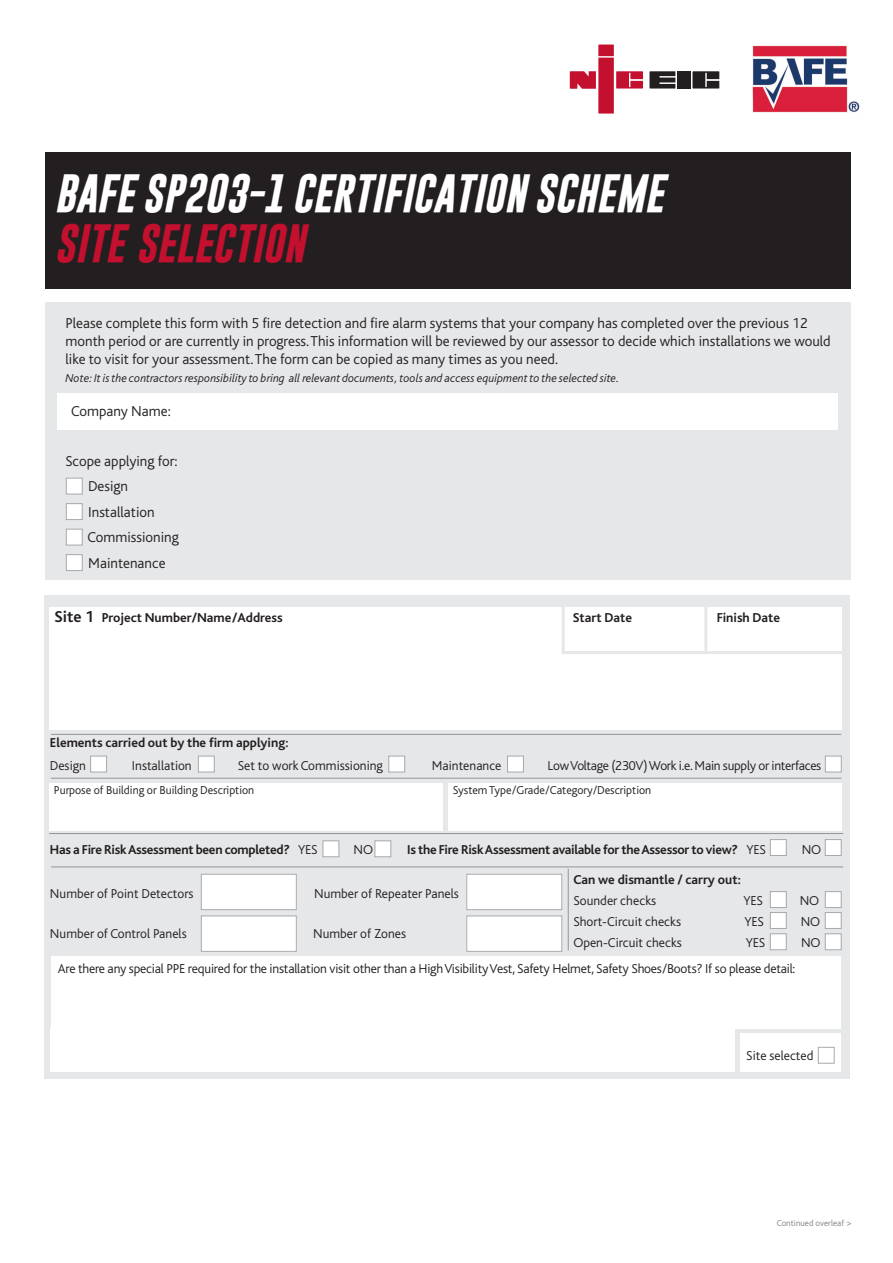
<style>
.page{position:relative;width:893px;height:1263px;background:#fff}
.page>*{position:absolute;margin:0;border:0;box-sizing:border-box;transform-origin:0 0}
.t1{font:italic 700 39px "Gobold";color:#fff}
.t2{font:italic 700 39px "Gobold";color:#c3102f}
.t3{font:300 15px/25.5px "Bliss";color:#231f20}
.t4{font:300 13.5px "Bliss";letter-spacing:-.01em;color:#231f20}
.t5{font:700 13.5px "Bliss";letter-spacing:-.01em;color:#231f20}
.t6{font:italic 300 12px "Bliss";color:#231f20}
.t7{font:300 12px "Bliss";color:#231f20}
.t8{font:300 9px "Bliss";color:#808285}
.s1{font-size:16.5px}
.s2{font-weight:300}
</style>
<div class="page">
<div style="left:45px;top:152px;width:805px;height:136px;background:#231f20"></div>
<div style="left:45px;top:302px;width:805px;height:278px;background:#e6e7e9"></div>
<div style="left:57px;top:394px;width:781px;height:36px;background:#fff"></div>
<svg style="left:692px;top:71px;width:27px;height:18px"></svg>
<svg style="left:649px;top:71px;width:26px;height:18px"></svg>
<div style="left:677px;top:71px;width:13px;height:18px;background:#231f20"></div>
<svg style="left:570px;top:45px;width:73px;height:69px"></svg>
<img style="left:752px;top:45px;width:108px;height:68px">
<div style="left:66px;top:478px;width:16px;height:16px;background:#fff"></div>
<div style="left:66px;top:478px;width:17px;height:16px;border:1px solid #a8a9ad"></div>
<div style="left:66px;top:504px;width:16px;height:16px;background:#fff"></div>
<div style="left:66px;top:503px;width:17px;height:17px;border:1px solid #a8a9ad"></div>
<div style="left:66px;top:529px;width:16px;height:16px;background:#fff"></div>
<div style="left:66px;top:529px;width:17px;height:16px;border:1px solid #a8a9ad"></div>
<div style="left:66px;top:555px;width:16px;height:16px;background:#fff"></div>
<div style="left:66px;top:554px;width:17px;height:17px;border:1px solid #a8a9ad"></div>
<div style="left:44px;top:595px;width:806px;height:483px;background:#e6e7e9"></div>
<div style="left:91px;top:756px;width:16px;height:16px;background:#fff"></div>
<div style="left:90px;top:756px;width:17px;height:16px;border:1px solid #a8a9ad"></div>
<div style="left:198px;top:756px;width:16px;height:16px;background:#fff"></div>
<div style="left:198px;top:756px;width:17px;height:16px;border:1px solid #a8a9ad"></div>
<div style="left:389px;top:756px;width:16px;height:16px;background:#fff"></div>
<div style="left:388px;top:756px;width:17px;height:16px;border:1px solid #a8a9ad"></div>
<div style="left:507px;top:756px;width:16px;height:16px;background:#fff"></div>
<div style="left:507px;top:756px;width:17px;height:16px;border:1px solid #a8a9ad"></div>
<div style="left:825px;top:756px;width:16px;height:16px;background:#fff"></div>
<div style="left:825px;top:756px;width:17px;height:16px;border:1px solid #a8a9ad"></div>
<hr style="left:51px;top:734px;width:790px;height:1px;background:#939598">
<hr style="left:51px;top:778px;width:790px;height:1px;background:#939598">
<div style="left:51px;top:957px;width:790px;height:72px;background:#fff"></div>
<div style="left:50px;top:607px;width:792px;height:122px;background:#fff"></div>
<div style="left:50px;top:783px;width:393px;height:47px;background:#fff"></div>
<div style="left:740px;top:1033px;width:101px;height:38px;background:#fff"></div>
<div style="left:50px;top:1027px;width:685px;height:44px;background:#fff"></div>
<div style="left:449px;top:783px;width:393px;height:47px;background:#fff"></div>
<hr style="left:568px;top:869px;width:1px;height:81px;background:#939598">
<div style="left:201px;top:874px;width:95px;height:36px;background:#fff"></div>
<div style="left:201px;top:874px;width:96px;height:36px;border:1px solid #a8a9ad"></div>
<div style="left:201px;top:916px;width:95px;height:35px;background:#fff"></div>
<div style="left:201px;top:915px;width:96px;height:37px;border:1px solid #a8a9ad"></div>
<div style="left:467px;top:874px;width:95px;height:36px;background:#fff"></div>
<div style="left:466px;top:874px;width:96px;height:36px;border:1px solid #a8a9ad"></div>
<div style="left:467px;top:916px;width:95px;height:35px;background:#fff"></div>
<div style="left:466px;top:915px;width:96px;height:37px;border:1px solid #a8a9ad"></div>
<div style="left:770px;top:934px;width:16px;height:16px;background:#fff"></div>
<div style="left:770px;top:933px;width:17px;height:17px;border:1px solid #a8a9ad"></div>
<div style="left:825px;top:934px;width:16px;height:16px;background:#fff"></div>
<div style="left:825px;top:933px;width:17px;height:17px;border:1px solid #a8a9ad"></div>
<div style="left:770px;top:912px;width:16px;height:16px;background:#fff"></div>
<div style="left:770px;top:912px;width:17px;height:17px;border:1px solid #a8a9ad"></div>
<div style="left:825px;top:912px;width:16px;height:16px;background:#fff"></div>
<div style="left:825px;top:912px;width:17px;height:17px;border:1px solid #a8a9ad"></div>
<div style="left:770px;top:891px;width:16px;height:16px;background:#fff"></div>
<div style="left:770px;top:891px;width:17px;height:17px;border:1px solid #a8a9ad"></div>
<div style="left:825px;top:891px;width:16px;height:16px;background:#fff"></div>
<div style="left:825px;top:891px;width:17px;height:17px;border:1px solid #a8a9ad"></div>
<div style="left:323px;top:841px;width:16px;height:16px;background:#fff"></div>
<div style="left:323px;top:840px;width:16px;height:17px;border:1px solid #a8a9ad"></div>
<div style="left:375px;top:841px;width:16px;height:16px;background:#fff"></div>
<div style="left:375px;top:840px;width:16px;height:17px;border:1px solid #a8a9ad"></div>
<hr style="left:49px;top:833px;width:794px;height:1px;background:#939598">
<hr style="left:51px;top:866px;width:792px;height:1px;background:#939598">
<div style="left:770px;top:839px;width:16px;height:16px;background:#fff"></div>
<div style="left:770px;top:839px;width:17px;height:17px;border:1px solid #a8a9ad"></div>
<div style="left:825px;top:839px;width:16px;height:16px;background:#fff"></div>
<div style="left:825px;top:839px;width:17px;height:17px;border:1px solid #a8a9ad"></div>
<div style="left:818px;top:1047px;width:17px;height:16px;border:1px solid #a8a9ad"></div>
<hr style="left:562px;top:604px;width:3px;height:50px;background:#e6e7e9">
<hr style="left:704px;top:604px;width:3px;height:49px;background:#e6e7e9">
<hr style="left:562px;top:651px;width:283px;height:3px;background:#e6e7e9">
<h1 class="t1" style="left:55px;top:176px;width:610px">BAFE SP203-1 CERTIFICATION SCHEME</h1>
<h1 class="t2" style="left:55px;top:225px;width:251px">SITE SELECTION</h1>
<p class="t3" style="left:65px;top:315px;width:767px;line-height:18px">Please complete this form with 5 fire detection and fire alarm systems that your company has completed over the previous 12 month period or are currently in progress.This information will be reviewed by our assessor to decide which installations we would like to visit for your assessment.The form can be copied as many times as you need.</p>
<p class="t6" style="left:65px;top:373px;width:555px">Note: It is the contractors responsibility to bring all relevant documents, tools and access equipment to the selected site.</p>
<p class="t3" style="left:71px;top:400px;width:101px">Company Name:</p>
<p class="t3" style="left:88px;top:449px;width:93px;text-indent:-22px">Scope applying for:<br>Design<br>Installation<br>Commissioning<br>Maintenance</p>
<p class="t5" style="left:55px;top:612px;width:230px"><span class="s1">Site 1</span> Project Number/Name/Address</p>
<p class="t5" style="left:573px;top:612px;width:61px">Start Date</p>
<p class="t5" style="left:717px;top:612px;width:65px">Finish Date</p>
<p class="t5" style="left:50px;top:738px;width:240px">Elements carried out by the firm applying:</p>
<p class="t4" style="left:50px;top:760px;width:38px">Design</p>
<p class="t4" style="left:132px;top:760px;width:61px">Installation</p>
<p class="t4" style="left:238px;top:760px;width:147px">Set to work Commissioning</p>
<p class="t4" style="left:432px;top:760px;width:71px">Maintenance</p>
<p class="t4" style="left:547px;top:760px;width:275px">Low Voltage (230V) Work i.e. Main supply or interfaces</p>
<p class="t7" style="left:54px;top:786px;width:202px">Purpose of Building or Building Description</p>
<p class="t7" style="left:453px;top:786px;width:200px">System Type/Grade/Category/Description</p>
<p class="t5" style="left:50px;top:845px;width:269px">Has a Fire Risk Assessment been completed? <span class="s2">YES</span></p>
<p class="t4" style="left:354px;top:845px;width:21px">NO</p>
<p class="t5" style="left:407px;top:845px;width:360px">Is the Fire Risk Assessment available for the Assessor to view? <span class="s2">YES</span></p>
<p class="t4" style="left:802px;top:845px;width:21px">NO</p>
<p class="t4" style="left:50px;top:888px;width:145px">Number of Point Detectors</p>
<p class="t4" style="left:314px;top:888px;width:146px">Number of Repeater Panels</p>
<p class="t4" style="left:50px;top:929px;width:138px">Number of Control Panels</p>
<p class="t4" style="left:313px;top:929px;width:95px">Number of Zones</p>
<p class="t5" style="left:573px;top:874px;width:169px">Can we dismantle / carry out:</p>
<p class="t4" style="left:573px;top:895px;width:84px">Sounder checks</p>
<p class="t4" style="left:743px;top:895px;width:21px">YES</p>
<p class="t4" style="left:800px;top:895px;width:21px">NO</p>
<p class="t4" style="left:573px;top:916px;width:109px">Short-Circuit checks</p>
<p class="t4" style="left:744px;top:916px;width:21px">YES</p>
<p class="t4" style="left:801px;top:916px;width:21px">NO</p>
<p class="t4" style="left:573px;top:937px;width:110px">Open-Circuit checks</p>
<p class="t4" style="left:746px;top:937px;width:21px">YES</p>
<p class="t4" style="left:801px;top:937px;width:21px">NO</p>
<p class="t4" style="left:58px;top:963px;width:739px">Are there any special PPE required for the installation visit other than a High Visibility Vest, Safety Helmet, Safety Shoes/Boots? If so please detail:</p>
<p class="t4" style="left:746px;top:1050px;width:69px">Site selected</p>
<p class="t8" style="left:777px;top:1219px;width:76px">Continued overleaf &gt;</p>
</div>
